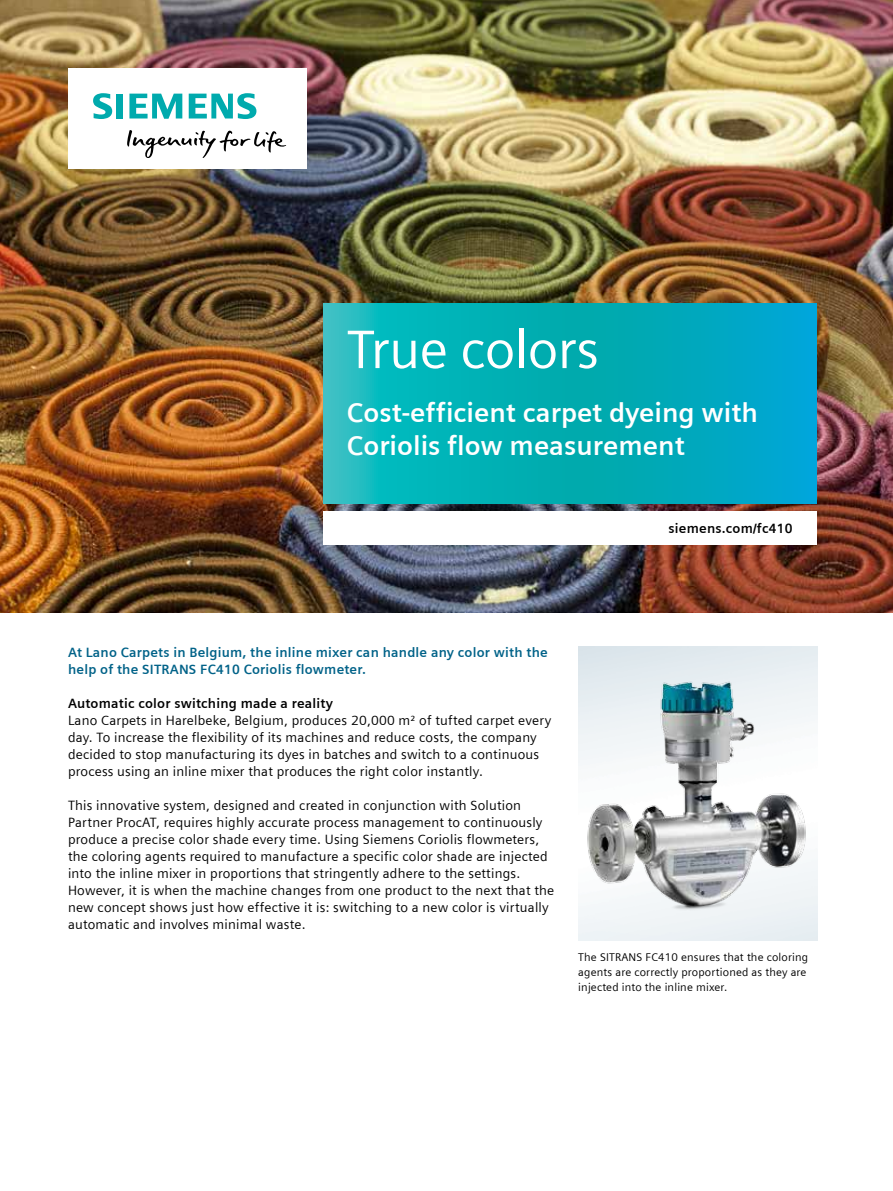
<style>
.page{position:relative;width:893px;height:1191px;background:#fff}
.page>*{position:absolute;margin:0;border:0;box-sizing:border-box;transform-origin:0 0}
.t1{font:54px "Siemens Sans";letter-spacing:-.01em;color:#fff}
.t2{font:700 27px/32.4px "Siemens Sans";color:#fff}
.t3{font:13.5px/17px "Siemens Sans";letter-spacing:.015em;color:#000}
.t4{font:700 13.5px/17px "Siemens Sans";letter-spacing:.015em;color:#006288}
.t5{font:700 13.5px "Siemens Sans";letter-spacing:.015em;color:#000}
.t6{font:11.25px/14.7px "Siemens Sans";letter-spacing:.015em;color:#000}
</style>
<div class="page">
<img style="left:0;top:0;width:893px;height:612px">
<div style="left:68px;top:68px;width:238px;height:101px;background:#fff"></div>
<svg style="left:127px;top:130px;width:159px;height:28px"></svg>
<svg style="left:93px;top:93px;width:30px;height:26px"></svg>
<svg style="left:129px;top:94px;width:53px;height:25px"></svg>
<svg style="left:189px;top:93px;width:67px;height:26px"></svg>
<div style="left:323px;top:511px;width:493px;height:33px;background:#fff"></div>
<svg style="left:323px;top:303px;width:493px;height:200px;background:#04aebb"></svg>
<img style="left:583px;top:674px;width:228px;height:244px">
<h1 class="t1" style="left:347px;top:319px;width:254px">True colors</h1>
<h2 class="t2" style="left:347px;top:396px;width:413px">Cost-efficient carpet dyeing with<br>Coriolis flow measurement</h2>
<p class="t5" style="left:669px;top:520px;width:126px">siemens.com/fc410</p>
<p class="t4" style="left:68px;top:643px;width:481px">At Lano Carpets in Belgium, the inline mixer can handle any color with the help of the SITRANS FC410 Coriolis flowmeter.</p>
<p class="t5" style="left:68px;top:695px;width:267px">Automatic color switching made a reality</p>
<p class="t3" style="left:68px;top:712px;width:485px">Lano Carpets in Harelbeke, Belgium, produces 20,000 m² of tufted carpet every day. To increase the flexibility of its machines and reduce costs, the company decided to stop manufacturing its dyes in batches and switch to a continuous process using an inline mixer that produces the right color instantly.</p>
<p class="t3" style="left:68px;top:797px;width:488px">This innovative system, designed and created in conjunction with Solution Partner ProcAT, requires highly accurate process management to continuously produce a precise color shade every time. Using Siemens Coriolis flowmeters, the coloring agents required to manufacture a specific color shade are injected into the inline mixer in proportions that stringently adhere to the settings.<br>However, it is when the machine changes from one product to the next that the new concept shows just how effective it is: switching to a new color is virtually automatic and involves minimal waste.</p>
<p class="t6" style="left:578px;top:950px;width:231px">The SITRANS FC410 ensures that the coloring agents are correctly proportioned as they are injected into the inline mixer.</p>
</div>
